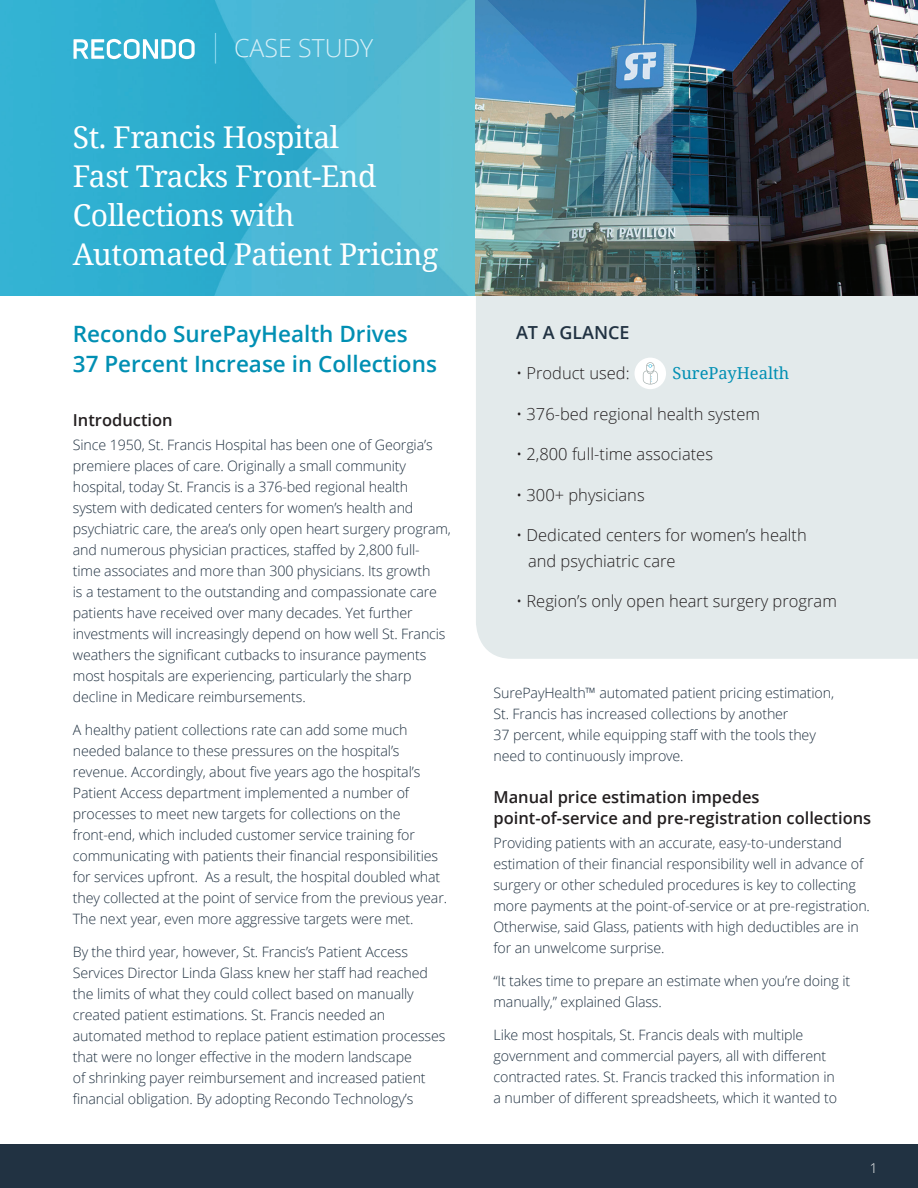
<style>
.page{position:relative;width:918px;height:1188px;background:#fff}
.page>*{position:absolute;margin:0;border:0;box-sizing:border-box;transform-origin:0 0}
.headline{font:30px/39px "Noto Serif";letter-spacing:-.015em;color:#fff}
.t1{font:300 24.9px "Open Sans";color:#d7eff7}
.subhead{font:600 22.5px/30px "Open Sans";color:#008fb3}
.t2{font:600 18px "Open Sans";color:#213242}
.at_a_glance_copy{font:300 16.5px/25.5px "Open Sans";color:#231f20}
.body_headline{font:600 16.5px/21px "Open Sans";color:#231f20}
.t3{font:16.5px "Noto Serif";color:#008fb3}
.body_copy{font:300 14.25px/21px "Open Sans";letter-spacing:-.01em;color:#213242}
.t4{font:300 13.5px "Open Sans";color:#fff}
</style>
<div class="page">
<img style="left:0;top:0;width:476px;height:296px">
<div style="left:0;top:1145px;width:918px;height:43px;background:#213242"></div>
<svg style="left:74px;top:39px;width:121px;height:20px"></svg>
<hr style="left:215px;top:33px;width:1px;height:31px;background:#7ed2eb">
<div style="left:476px;top:296px;width:442px;height:363px;background:#e3eaeb"></div>
<img style="left:476px;top:0;width:442px;height:296px">
<div style="left:635px;top:358px;width:31px;height:31px;background:#fff;border-radius:50%"></div>
<svg style="left:643px;top:362px;width:15px;height:22px"></svg>
<p class="t1" style="left:234px;top:31px;width:141px">CASE STUDY</p>
<p class="headline" style="left:73px;top:117px;width:367px">St. Francis Hospital<br>Fast Tracks Front-End<br>Collections with<br>Automated Patient Pricing</p>
<p class="subhead" style="left:73px;top:319px;width:366px">Recondo SurePayHealth Drives<br>37 Percent Increase in Collections</p>
<p class="body_headline" style="left:73px;top:409px;width:101px">Introduction</p>
<p class="body_copy" style="left:73px;top:434px;width:380px">Since 1950, St. Francis Hospital has been one of Georgia’s premiere places of care. Originally a small community hospital, today St. Francis is a 376-bed regional health system with dedicated centers for women’s health and psychiatric care, the area’s only open heart surgery program, and numerous physician practices, staffed by 2,800 full&shy;time associates and more than 300 physicians. Its growth<br>is a testament to the outstanding and compassionate care patients have received over many decades. Yet further investments will increasingly depend on how well St. Francis weathers the significant cutbacks to insurance payments most hospitals are experiencing, particularly the sharp decline in Medicare reimbursements.</p>
<p class="body_copy" style="left:73px;top:719px;width:376px">A healthy patient collections rate can add some much needed balance to these pressures on the hospital’s revenue. Accordingly, about five years ago the hospital’s Patient Access department implemented a number of processes to meet new targets for collections on the front-end, which included customer service training for communicating with patients their financial responsibilities for services upfront. As a result, the hospital doubled what they collected at the point of service from the previous year.<br>The next year, even more aggressive targets were met.</p>
<p class="body_copy" style="left:73px;top:941px;width:374px">By the third year, however, St. Francis’s Patient Access Services Director Linda Glass knew her staff had reached the limits of what they could collect based on manually created patient estimations. St. Francis needed an automated method to replace patient estimation processes that were no longer effective in the modern landscape<br>of shrinking payer reimbursement and increased patient financial obligation. By adopting Recondo Technology’s</p>
<p class="t2" style="left:516px;top:320px;width:115px">AT A GLANCE</p>
<p class="at_a_glance_copy" style="left:516px;top:360px;width:115px">• Product used:</p>
<p class="t3" style="left:673px;top:362px;width:118px">SurePayHealth</p>
<p class="at_a_glance_copy" style="left:516px;top:401px;width:245px">• 376-bed regional health system</p>
<p class="at_a_glance_copy" style="left:516px;top:441px;width:199px">• 2,800 full-time associates</p>
<p class="at_a_glance_copy" style="left:516px;top:482px;width:130px">• 300+ physicians</p>
<p class="at_a_glance_copy" style="left:528px;top:522px;width:280px;text-indent:-12px">• Dedicated centers for women’s health and psychiatric care</p>
<p class="at_a_glance_copy" style="left:516px;top:588px;width:322px">• Region’s only open heart surgery program</p>
<p class="body_copy" style="left:494px;top:682px;width:342px">SurePayHealth™ automated patient pricing estimation, St. Francis has increased collections by another<br>37 percent, while equipping staff with the tools they need to continuously improve.</p>
<p class="body_headline" style="left:494px;top:786px;width:379px">Manual price estimation impedes point-of-service and pre-registration collections</p>
<p class="body_copy" style="left:494px;top:832px;width:378px">Providing patients with an accurate, easy-to-understand estimation of their financial responsibility well in advance of surgery or other scheduled procedures is key to collecting more payments at the point-of-service or at pre-registration.<br>Otherwise, said Glass, patients with high deductibles are in for an unwelcome surprise.</p>
<p class="body_copy" style="left:494px;top:970px;width:358px">“It takes time to prepare an estimate when you’re doing it manually,” explained Glass.</p>
<p class="body_copy" style="left:494px;top:1024px;width:345px">Like most hospitals, St. Francis deals with multiple government and commercial payers, all with different contracted rates. St. Francis tracked this information in a number of different spreadsheets, which it wanted to</p>
<p class="t4" style="left:870px;top:1159px;width:9px">1</p>
</div>
